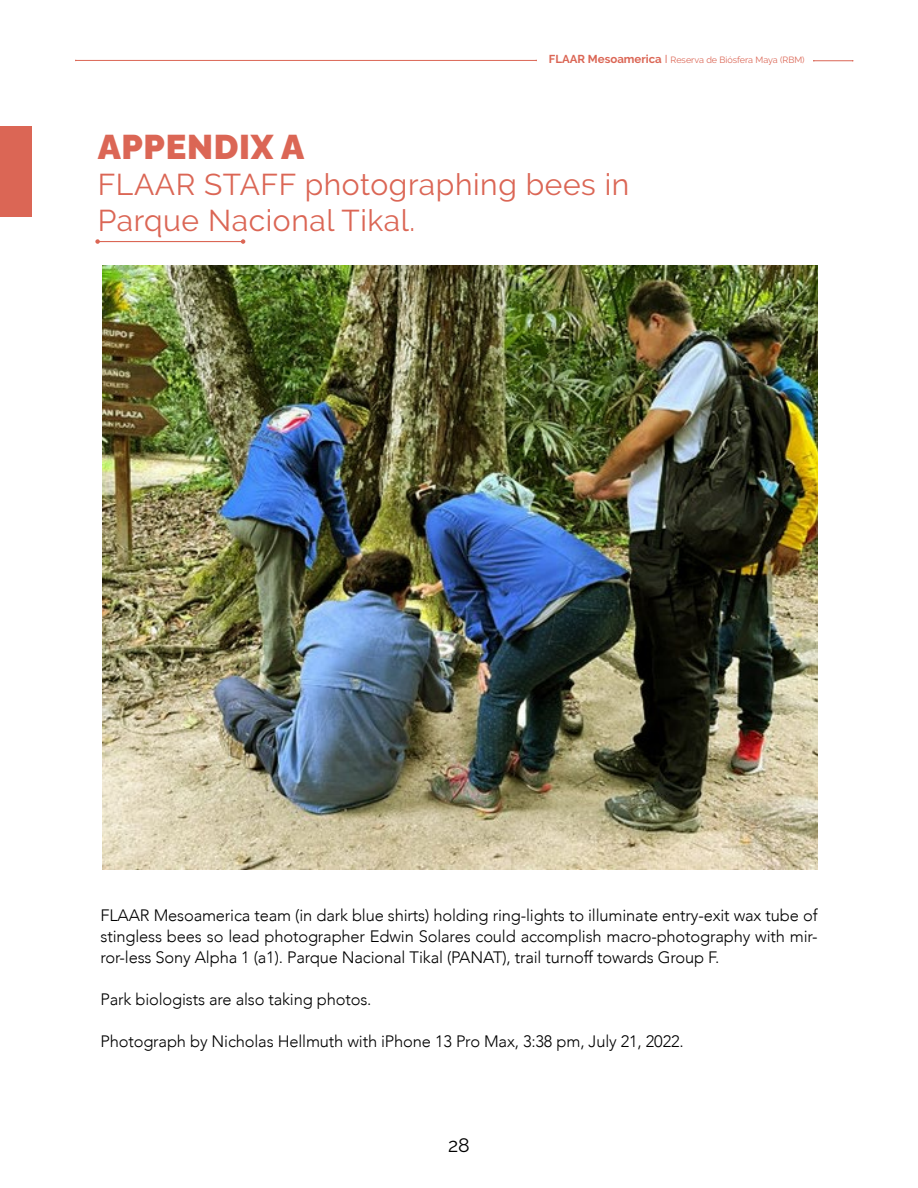
<style>
.page{position:relative;width:918px;height:1188px;background:#fff}
.page>*{position:absolute;margin:0;border:0;box-sizing:border-box;transform-origin:0 0}
.t1{font:900 34.5px "Raleway";letter-spacing:.02em;color:#db6655}
.t2{font:30px/36px "Raleway";letter-spacing:.02em;color:#db6655}
.t3{font:19.5px "Raleway";color:#000}
.t4{font:300 16.5px/21px "Avenir";letter-spacing:-.01em;color:#000;text-align:justify}
.t5{font:9px "Raleway";color:#db6655}
.s1{font-weight:700;font-size:11.55px}
.s2{font-size:11.55px}
</style>
<div class="page">
<hr style="left:98px;top:241px;width:145px;height:1px;background:#db6655">
<svg style="left:95px;top:239px;width:5px;height:5px"></svg>
<svg style="left:241px;top:239px;width:4px;height:5px"></svg>
<div style="left:0;top:127px;width:32px;height:90px;background:#db6655"></div>
<hr style="left:76px;top:60px;width:460px;height:1px;background:#db6655">
<hr style="left:814px;top:60px;width:39px;height:1px;background:#db6655">
<img style="left:103px;top:266px;width:715px;height:604px">
<p class="t5" style="left:549px;top:55px;width:257px"><span class="s1">FLAAR Mesoamerica</span> <span class="s2">I</span> Reserva de Biósfera Maya (RBM)</p>
<h1 class="t1" style="left:98px;top:119px;width:208px">APPENDIX A</h1>
<h2 class="t2" style="left:98px;top:167px;width:533px">FLAAR STAFF photographing bees in<br>Parque Nacional Tikal.</h2>
<p class="t4" style="left:100px;top:905px;width:719px">FLAAR Mesoamerica team (in dark blue shirts) holding ring-lights to illuminate entry-exit wax tube of stingless bees so lead photographer Edwin Solares could accomplish macro-photography with mir&shy;ror-less Sony Alpha 1 (a1). Parque Nacional Tikal (PANAT), trail turnoff towards Group F.</p>
<p class="t4" style="left:100px;top:989px;width:273px">Park biologists are also taking photos.</p>
<p class="t4" style="left:100px;top:1031px;width:585px">Photograph by Nicholas Hellmuth with iPhone 13 Pro Max, 3:38 pm, July 21, 2022.</p>
<p class="t3" style="left:448px;top:1134px;width:23px">28</p>
</div>
